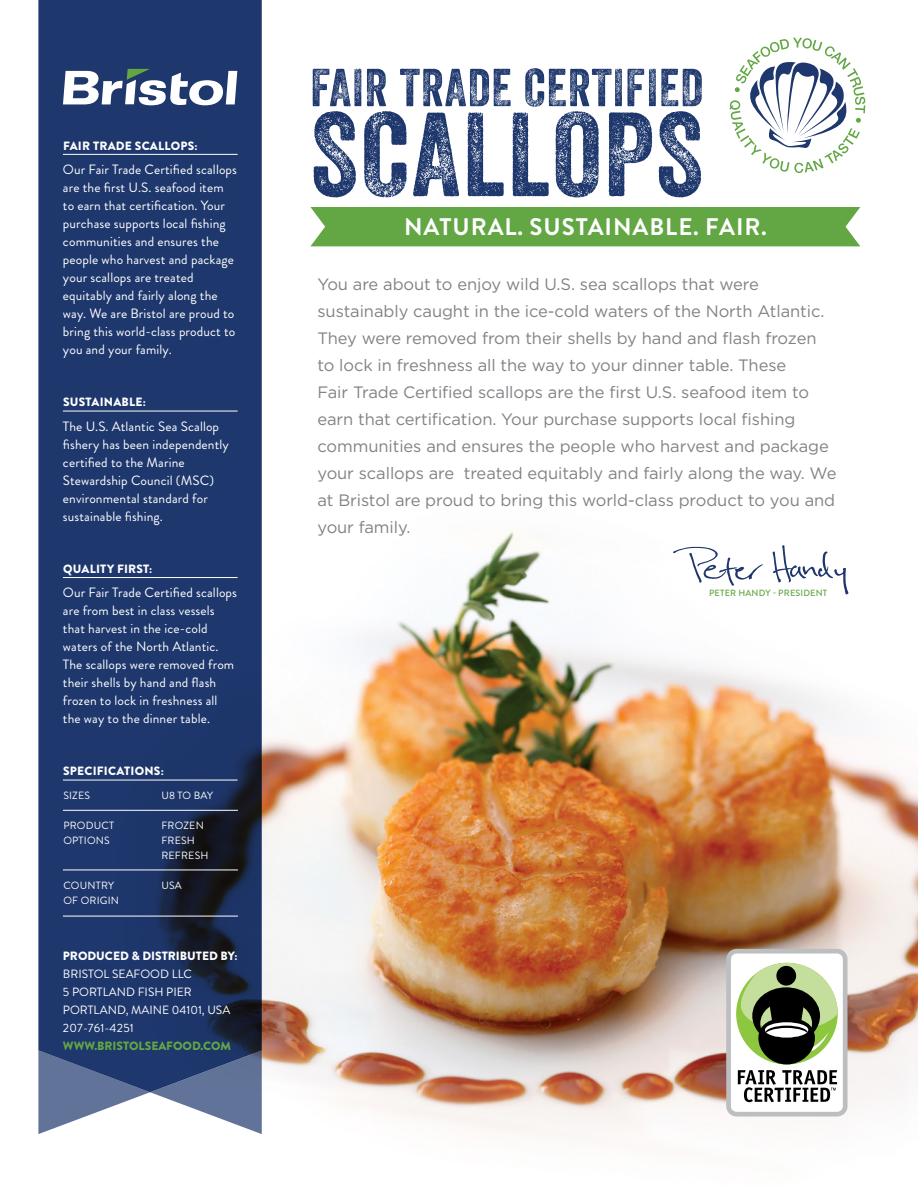
<style>
.page{position:relative;width:918px;height:1188px;background:#fff}
.page>*{position:absolute;margin:0;border:0;box-sizing:border-box;transform-origin:0 0}
.t1{font:115.35px "Veneer Two";letter-spacing:.02em;color:#1e376c}
.t2{font:51.6px "Veneer Two";letter-spacing:.02em;color:#1e376c}
.t3{font:700 24px "Brandon Grotesque";letter-spacing:.04em;color:#fff}
.t4{font:16.5px/27px "Gotham";letter-spacing:-.005em;color:#808285}
.t5{font:13.5px/18px "Brandon Grotesque";letter-spacing:.01em;color:#fff}
.t6{font:12px/18px "Brandon Grotesque";color:#fff}
.t7{font:900 12px "Brandon Grotesque";letter-spacing:.02em;color:#fff}
.t8{font:900 12px "Brandon Grotesque";color:#fff}
.t9{font:900 12px "Brandon Grotesque";color:#62a744}
.t10{font:10.5px/15px "Brandon Grotesque";letter-spacing:.02em;color:#fff}
.t11{font:500 9px "Brandon Grotesque";letter-spacing:.02em;color:#62a744}
</style>
<div class="page">
<img style="left:262px;top:531px;width:656px;height:605px">
<svg style="left:729px;top:37px;width:137px;height:136px"></svg>
<div style="left:310px;top:207px;width:550px;height:39px;background:#62a744"></div>
<svg style="left:38px;top:0;width:224px;height:1050px;background:#22396a"></svg>
<svg style="left:63px;top:69px;width:174px;height:36px"></svg>
<svg style="left:38px;top:1050px;width:224px;height:84px"></svg>
<hr style="left:63px;top:154px;width:175px;height:1px;background:#fff">
<hr style="left:63px;top:411px;width:175px;height:1px;background:#fff">
<hr style="left:63px;top:577px;width:175px;height:1px;background:#fff">
<hr style="left:63px;top:780px;width:175px;height:1px;background:#fff">
<svg style="left:773px;top:545px;width:76px;height:49px"></svg>
<svg style="left:673px;top:547px;width:90px;height:39px"></svg>
<div style="left:726px;top:949px;width:122px;height:168px;background:#bcbec0;border-radius:10px"></div>
<div style="left:731px;top:954px;width:112px;height:158px;background:#fff;border-radius:6px"></div>
<svg style="left:739px;top:963px;width:99px;height:101px"></svg>
<svg style="left:738px;top:1070px;width:99px;height:32px"></svg>
<hr style="left:63px;top:810px;width:175px;height:1px;background:#fff">
<hr style="left:63px;top:870px;width:175px;height:1px;background:#fff">
<hr style="left:63px;top:916px;width:175px;height:1px;background:#fff">
<p class="t7" style="left:63px;top:137px;width:136px">FAIR TRADE SCALLOPS:</p>
<p class="t5" style="left:63px;top:161px;width:176px">Our Fair Trade Certified scallops are the first U.S. seafood item to earn that certification. Your purchase supports local fishing communities and ensures the people who harvest and package your scallops are treated equitably and fairly along the way. We are Bristol are proud to bring this world-class product to you and your family.</p>
<p class="t7" style="left:63px;top:393px;width:84px">SUSTAINABLE:</p>
<p class="t5" style="left:63px;top:417px;width:167px">The U.S. Atlantic Sea Scallop fishery has been independently certified to the Marine<br>Stewardship Council (MSC) environmental standard for sustainable fishing.</p>
<p class="t7" style="left:63px;top:560px;width:91px">QUALITY FIRST:</p>
<p class="t5" style="left:63px;top:584px;width:176px">Our Fair Trade Certified scallops are from best in class vessels that harvest in the ice-cold waters of the North Atlantic.<br>The scallops were removed from their shells by hand and flash frozen to lock in freshness all the way to the dinner table.</p>
<p class="t7" style="left:63px;top:762px;width:102px">SPECIFICATIONS:</p>
<p class="t10" style="left:63px;top:788px;width:28px">SIZES</p>
<p class="t10" style="left:63px;top:818px;width:52px">PRODUCT<br>OPTIONS</p>
<p class="t10" style="left:63px;top:878px;width:57px">COUNTRY<br>OF ORIGIN</p>
<p class="t10" style="left:161px;top:788px;width:53px">U8 TO BAY</p>
<p class="t10" style="left:161px;top:818px;width:49px">FROZEN<br>FRESH<br>REFRESH</p>
<p class="t10" style="left:161px;top:878px;width:22px">USA</p>
<p class="t8" style="left:63px;top:947px;width:176px">PRODUCED &amp; DISTRIBUTED BY:</p>
<p class="t6" style="left:63px;top:965px;width:169px">BRISTOL SEAFOOD LLC<br>5 PORTLAND FISH PIER<br>PORTLAND, MAINE 04101, USA<br>207-761-4251</p>
<p class="t9" style="left:63px;top:1037px;width:170px">WWW.BRISTOLSEAFOOD.COM</p>
<h2 class="t2" style="left:310px;top:56px;width:394px">FAIR TRADE CERTIFIED</h2>
<h1 class="t1" style="left:310px;top:84px;width:394px">SCALLOPS</h1>
<h3 class="t3" style="left:404px;top:210px;width:364px">NATURAL. SUSTAINABLE. FAIR.</h3>
<p class="t4" style="left:318px;top:270px;width:521px">You are about to enjoy wild U.S. sea scallops that were sustainably caught in the ice-cold waters of the North Atlantic.<br>They were removed from their shells by hand and flash frozen to lock in freshness all the way to your dinner table. These<br>Fair Trade Certified scallops are the first U.S. seafood item to earn that certification. Your purchase supports local fishing communities and ensures the people who harvest and package your scallops are treated equitably and fairly along the way. We at Bristol are proud to bring this world-class product to you and your family.</p>
<p class="t11" style="left:709px;top:586px;width:120px">PETER HANDY - PRESIDENT</p>
</div>
